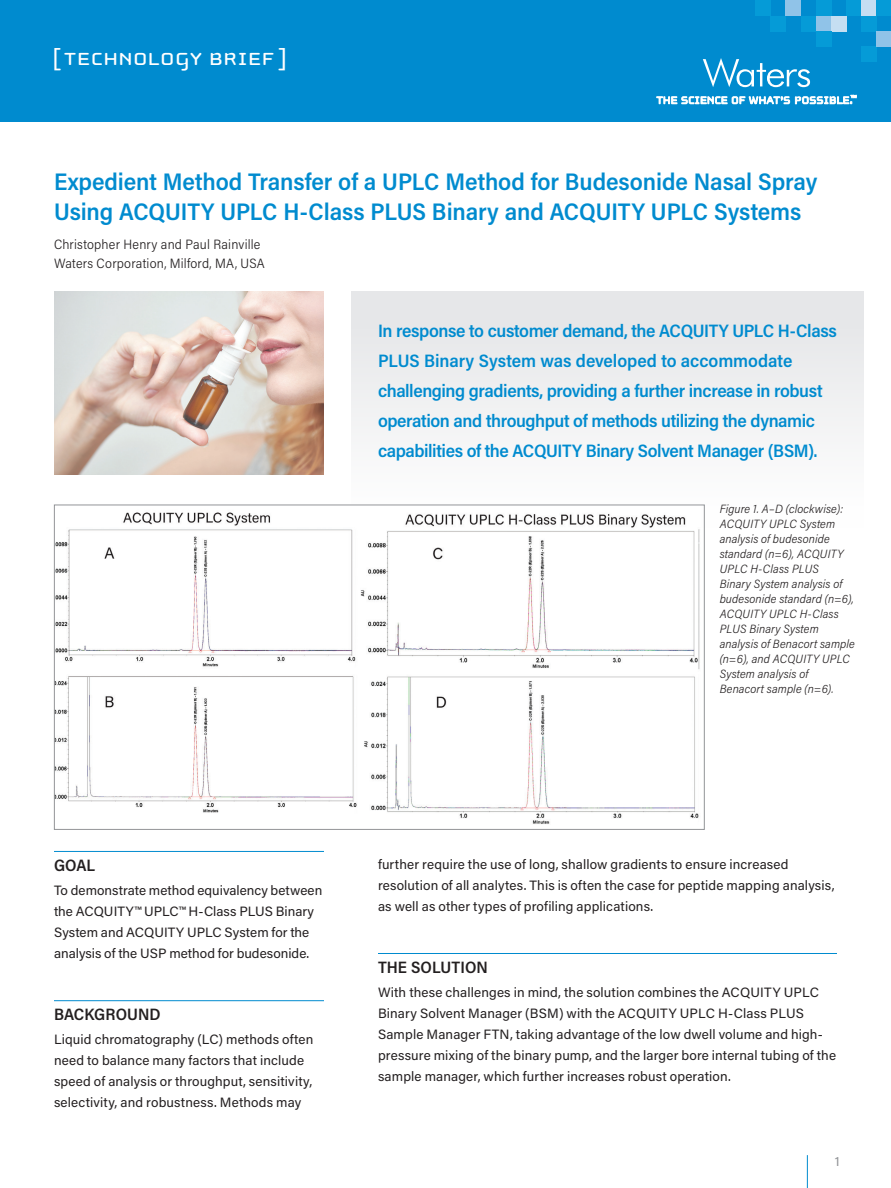
<style>
.page{position:relative;width:891px;height:1188px;background:#fff}
.page>*{position:absolute;margin:0;border:0;box-sizing:border-box;transform-origin:0 0}
.t1{font:25.5px "Cholla Unicase";letter-spacing:.02em;color:#fff;scale:1.1 1}
.t2{font:600 24px/30px "Acumin Pro Semi Cond";letter-spacing:-.005em;color:#008bcf}
.t3{font:600 18px/30px "Acumin Pro Semi Cond";letter-spacing:-.025em;color:#008bcf}
.t4{font:600 16.5px "Acumin Pro Semi Cond";letter-spacing:.005em;color:#231f20}
.t5{font:13.5px/21px "Acumin Pro";letter-spacing:.01em;color:#231f20}
.t6{font:300 13.5px/19.5px "Acumin Pro Semi Cond";letter-spacing:.015em;color:#231f20}
.t7{font:13.5px "Acumin Pro";color:#939598}
.t8{font:italic 300 12px/15px "Acumin Pro Semi Cond";letter-spacing:.01em;color:#231f20}
</style>
<div class="page">
<div style="left:351px;top:291px;width:513px;height:236px;background:linear-gradient(to right,#eff0f1,#f1f2f3)"></div>
<div style="left:0;top:0;width:891px;height:122px;background:#008bcf"></div>
<div style="left:755px;top:0;width:15px;height:16px;background:#059bd7"></div>
<div style="left:861px;top:47px;width:15px;height:15px;background:#059bd7"></div>
<div style="left:770px;top:16px;width:16px;height:15px;background:#059bd7"></div>
<div style="left:786px;top:0;width:15px;height:16px;background:#90c3e8"></div>
<div style="left:801px;top:16px;width:15px;height:15px;background:#059bd7"></div>
<div style="left:816px;top:16px;width:16px;height:15px;background:#90c3e8"></div>
<div style="left:832px;top:16px;width:15px;height:15px;background:#c5def2"></div>
<div style="left:816px;top:0;width:16px;height:16px;background:#059bd7"></div>
<div style="left:816px;top:31px;width:16px;height:16px;background:#059bd7"></div>
<div style="left:861px;top:0;width:15px;height:16px;background:#c5def2"></div>
<div style="left:847px;top:0;width:14px;height:16px;background:#059bd7"></div>
<div style="left:876px;top:0;width:15px;height:16px;background:#059bd7"></div>
<div style="left:861px;top:16px;width:15px;height:15px;background:#059bd7"></div>
<div style="left:876px;top:31px;width:15px;height:16px;background:#90c3e8"></div>
<svg style="left:657px;top:95px;width:199px;height:9px"></svg>
<svg style="left:703px;top:58px;width:107px;height:29px"></svg>
<hr style="left:807px;top:1155px;width:1px;height:33px;background:#008bcf">
<img style="left:54px;top:291px;width:270px;height:183px">
<hr style="left:54px;top:851px;width:270px;height:1px;background:#008bcf">
<hr style="left:54px;top:1000px;width:270px;height:1px;background:#008bcf">
<hr style="left:378px;top:953px;width:459px;height:1px;background:#008bcf">
<img style="left:56px;top:507px;width:645px;height:317px">
<h1 class="t1" style="left:52px;top:46px;width:215px">[ TECHNOLOGY BRIEF ]</h1>
<h2 class="t2" style="left:54px;top:165px;width:765px">Expedient Method Transfer of a UPLC Method for Budesonide Nasal Spray<br>Using ACQUITY UPLC H-Class PLUS Binary and ACQUITY UPLC Systems</h2>
<p class="t6" style="left:54px;top:234px;width:212px">Christopher Henry and Paul Rainville<br>Waters Corporation, Milford, MA, USA</p>
<p class="t3" style="left:378px;top:315px;width:460px">In response to customer demand, the ACQUITY UPLC H-Class PLUS Binary System was developed to accommodate challenging gradients, providing a further increase in robust operation and throughput of methods utilizing the dynamic capabilities of the ACQUITY Binary Solvent Manager (BSM).</p>
<p class="t8" style="left:720px;top:501px;width:137px">Figure 1. A–D (clockwise):<br>ACQUITY UPLC System analysis of budesonide standard (n=6), ACQUITY<br>UPLC H-Class PLUS<br>Binary System analysis of budesonide standard (n=6),<br>ACQUITY UPLC H-Class<br>PLUS Binary System analysis of Benacort sample (n=6), and ACQUITY UPLC<br>System analysis of<br>Benacort sample (n=6).</p>
<p class="t4" style="left:54px;top:853px;width:43px">GOAL</p>
<p class="t5" style="left:54px;top:879px;width:270px">To demonstrate method equivalency between the ACQUITY™ UPLC™ H-Class PLUS Binary System and ACQUITY UPLC System for the analysis of the USP method for budesonide.</p>
<p class="t4" style="left:54px;top:1003px;width:108px">BACKGROUND</p>
<p class="t5" style="left:54px;top:1028px;width:261px">Liquid chromatography (LC) methods often need to balance many factors that include speed of analysis or throughput, sensitivity, selectivity, and robustness. Methods may</p>
<p class="t5" style="left:378px;top:853px;width:458px">further require the use of long, shallow gradients to ensure increased resolution of all analytes. This is often the case for peptide mapping analysis, as well as other types of profiling applications.</p>
<p class="t4" style="left:378px;top:955px;width:111px">THE SOLUTION</p>
<p class="t5" style="left:378px;top:981px;width:460px">With these challenges in mind, the solution combines the ACQUITY UPLC Binary Solvent Manager (BSM) with the ACQUITY UPLC H-Class PLUS Sample Manager FTN, taking advantage of the low dwell volume and high&shy;pressure mixing of the binary pump, and the larger bore internal tubing of the sample manager, which further increases robust operation.</p>
<p class="t7" style="left:835px;top:1151px;width:6px">1</p>
</div>
